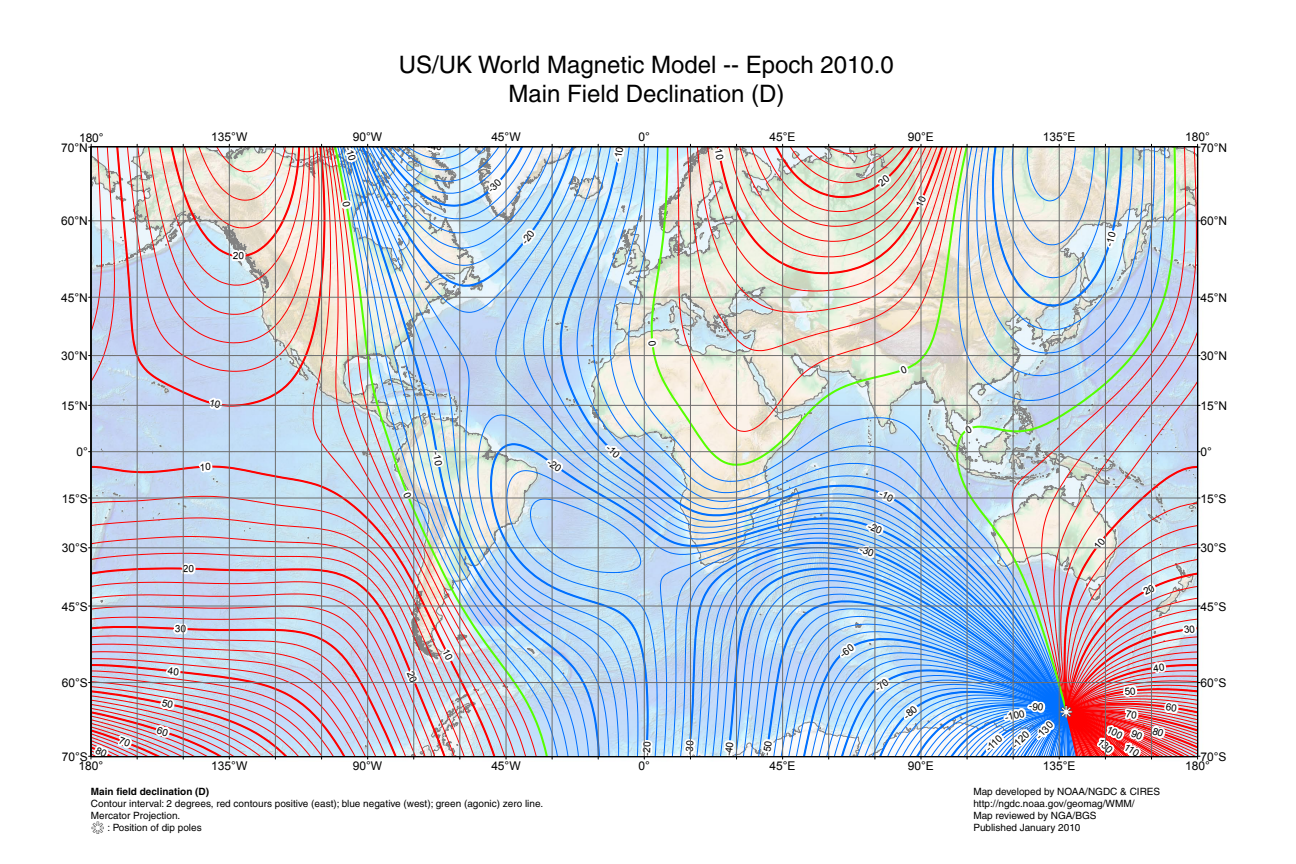
<style>
.page{position:relative;width:1296px;height:864px;background:#fff}
.page>*{position:absolute;margin:0;border:0;box-sizing:border-box;transform-origin:0 0}
.t1{font:24px/28.8px "Helvetica";color:#000;text-align:center}
.t2{font:17.5px "ESRI Default Marker";color:#fff}
.t3{font:17.5px "ESRI Default Marker";color:#000}
.t4{font:12px/9.7px "Arial";letter-spacing:-.005em;color:#000}
.t5{font:10px/12px "Helvetica";color:#000}
.t6{font:700 10px "Helvetica";color:#000}
.t7{font:9.95px "Arial";color:#000}
.s1{color:#000}
</style>
<div class="page">
<img style="left:89px;top:143px;width:1111px;height:616px">
<h1 class="t1" style="left:399px;top:50px;width:496px">US/UK World Magnetic Model -- Epoch 2010.0<br>Main Field Declination (D)</h1>
<p class="t4" style="left:211px;top:132px;width:38px">135°W</p>
<p class="t4" style="left:353px;top:132px;width:31px">90°W</p>
<p class="t4" style="left:491px;top:132px;width:31px">45°W</p>
<p class="t4" style="left:639px;top:132px;width:13px">0°</p>
<p class="t4" style="left:770px;top:132px;width:28px">45°E</p>
<p class="t4" style="left:908px;top:132px;width:28px">90°E</p>
<p class="t4" style="left:1043px;top:132px;width:34px">135°E</p>
<p class="t4" style="left:1185px;top:132px;width:26px">180°</p>
<p class="t4" style="left:79px;top:134px;width:26px">180°</p>
<p class="t4" style="left:61px;top:143px;width:28px">70°N</p>
<p class="t4" style="left:1201px;top:143px;width:28px">70°N</p>
<p class="t4" style="left:61px;top:216px;width:28px">60°N</p>
<p class="t4" style="left:1201px;top:216px;width:28px">60°N</p>
<p class="t4" style="left:61px;top:293px;width:28px">45°N</p>
<p class="t4" style="left:1201px;top:293px;width:28px">45°N</p>
<p class="t4" style="left:61px;top:351px;width:28px">30°N</p>
<p class="t4" style="left:1201px;top:351px;width:28px">30°N</p>
<p class="t4" style="left:61px;top:401px;width:28px">15°N</p>
<p class="t4" style="left:1201px;top:401px;width:28px">15°N</p>
<p class="t4" style="left:77px;top:447px;width:13px">0°</p>
<p class="t4" style="left:1201px;top:447px;width:13px">0°</p>
<p class="t4" style="left:62px;top:494px;width:28px">15°S</p>
<p class="t4" style="left:1201px;top:494px;width:28px">15°S</p>
<p class="t4" style="left:62px;top:543px;width:28px">30°S</p>
<p class="t4" style="left:1201px;top:543px;width:28px">30°S</p>
<p class="t4" style="left:62px;top:602px;width:28px">45°S</p>
<p class="t4" style="left:1201px;top:602px;width:28px">45°S</p>
<p class="t4" style="left:62px;top:678px;width:28px">60°S</p>
<p class="t4" style="left:1201px;top:678px;width:28px">60°S</p>
<h2 class="t2" style="left:1060px;top:702px;width:14px">k<span class="s1">j</span></h2>
<p class="t7" style="left:1004px;top:711px;width:21px;rotate:-12deg">-100</p>
<p class="t7" style="left:1033px;top:733px;width:21px;rotate:-46deg">-130</p>
<p class="t7" style="left:983px;top:745px;width:21px;rotate:-44deg">-110</p>
<p class="t7" style="left:1009px;top:742px;width:21px;rotate:-44deg">-120</p>
<p class="t4" style="left:62px;top:752px;width:28px">70°S</p>
<p class="t4" style="left:1185px;top:752px;width:43px;text-indent:15px">70°S<br>180°</p>
<p class="t4" style="left:79px;top:762px;width:26px">180°</p>
<p class="t4" style="left:1043px;top:762px;width:34px">135°E</p>
<p class="t4" style="left:211px;top:762px;width:38px">135°W</p>
<p class="t4" style="left:353px;top:762px;width:31px">90°W</p>
<p class="t4" style="left:491px;top:762px;width:31px">45°W</p>
<p class="t4" style="left:639px;top:762px;width:13px">0°</p>
<p class="t4" style="left:770px;top:762px;width:28px">45°E</p>
<p class="t4" style="left:908px;top:762px;width:28px">90°E</p>
<p class="t6" style="left:91px;top:785px;width:120px">Main field declination (D)</p>
<p class="t5" style="left:91px;top:797px;width:454px">Contour interval: 2 degrees, red contours positive (east); blue negative (west); green (agonic) zero line.</p>
<p class="t5" style="left:91px;top:809px;width:91px">Mercator Projection.</p>
<p class="t5" style="left:108px;top:821px;width:96px">: Position of dip poles</p>
<h2 class="t3" style="left:92px;top:818px;width:14px">j</h2>
<p class="t5" style="left:973px;top:785px;width:188px">Map developed by NOAA/NGDC &amp; CIRES http://ngdc.noaa.gov/geomag/WMM/<br>Map reviewed by NGA/BGS<br>Published January 2010</p>
</div>
